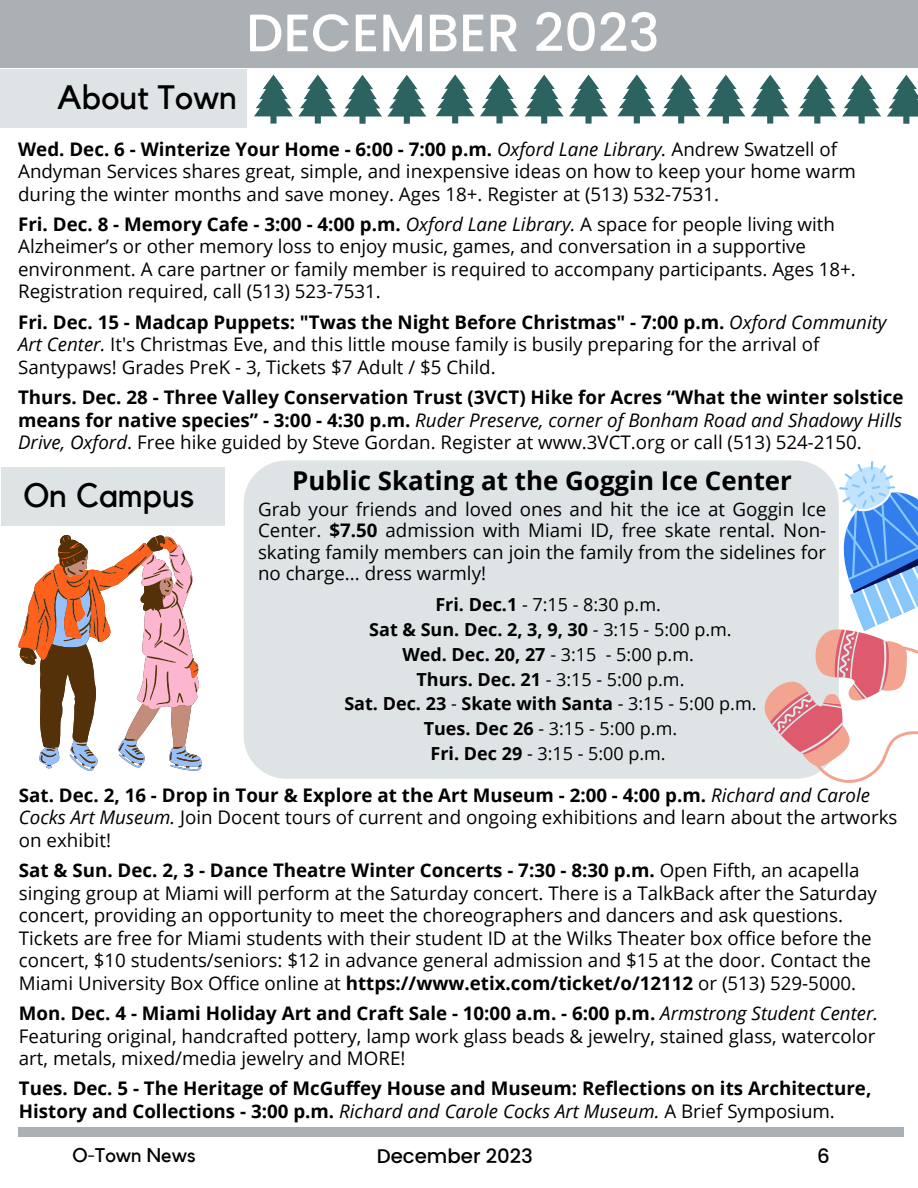
<style>
.page{position:relative;width:918px;height:1188px;background:#fff}
.page>*{position:absolute;margin:0;border:0;box-sizing:border-box;transform-origin:0 0}
.t1{font:500 52.65px "Poppins";color:#fff}
.t2{font:33.75px "Kollektif";color:#000}
.t3{font:700 25.95px "Open Sans";color:#000}
.t4{font:500 19.8px "Poppins";color:#000}
.t5{font:19.8px "Kollektif";color:#000}
.t6{font:18.75px/22.5px "Open Sans";color:#000}
.t7{font:700 18.75px/22.5px "Open Sans";color:#000}
.t8{font:18px "Open Sans";color:#000}
.t9{font:700 18px "Open Sans";color:#000}
.s1{font-weight:700}
.s2{font-style:italic}
.s3{font-weight:400;font-style:italic}
.s4{font-weight:400}
</style>
<div class="page">
<div style="left:1px;top:467px;width:224px;height:58px;background:#dee3e6"></div>
<div style="left:0;top:0;width:918px;height:68px;background:#abb0b4"></div>
<div style="left:19px;top:1127px;width:885px;height:10px;background:#abb0b4"></div>
<svg style="left:19px;top:535px;width:183px;height:236px"></svg>
<div style="left:244px;top:461px;width:595px;height:318px;background:#dee3e6;border-radius:43px"></div>
<div style="left:0;top:70px;width:246px;height:58px;background:#dee3e6"></div>
<svg style="left:761px;top:460px;width:157px;height:323px"></svg>
<svg style="left:254px;top:75px;width:83px;height:49px"></svg>
<svg style="left:343px;top:75px;width:83px;height:49px"></svg>
<svg style="left:436px;top:74px;width:83px;height:49px"></svg>
<svg style="left:525px;top:75px;width:83px;height:49px"></svg>
<svg style="left:617px;top:74px;width:39px;height:49px"></svg>
<svg style="left:662px;top:74px;width:83px;height:50px"></svg>
<svg style="left:751px;top:75px;width:39px;height:49px"></svg>
<svg style="left:798px;top:75px;width:83px;height:49px"></svg>
<svg style="left:887px;top:75px;width:31px;height:49px"></svg>
<p class="t2" style="left:57px;top:82px;width:182px">About Town</p>
<p class="t1" style="left:246px;top:-4px;width:415px">DECEMBER 2023</p>
<p class="t6" style="left:18px;top:137px;width:839px"><span class="s1">Wed. Dec. 6 - Winterize Your Home - 6:00 - 7:00 p.m.</span> <span class="s2">Oxford Lane Library.</span> Andrew Swatzell of<br>Andyman Services shares great, simple, and inexpensive ideas on how to keep your home warm during the winter months and save money. Ages 18+. Register at (513) 532-7531.</p>
<p class="t6" style="left:18px;top:212px;width:839px"><span class="s1">Fri. Dec. 8 - Memory Cafe - 3:00 - 4:00 p.m.</span> <span class="s2">Oxford Lane Library.</span> A space for people living with Alzheimer’s or other memory loss to enjoy music, games, and conversation in a supportive environment. A care partner or family member is required to accompany participants. Ages 18+.<br>Registration required, call (513) 523-7531.</p>
<p class="t6" style="left:18px;top:310px;width:870px"><span class="s1">Fri. Dec. 15 - Madcap Puppets: "Twas the Night Before Christmas" - 7:00 p.m.</span> <span class="s2">Oxford Community<br>Art Center.</span> It's Christmas Eve, and this little mouse family is busily preparing for the arrival of<br>Santypaws! Grades PreK - 3, Tickets $7 Adult / $5 Child.</p>
<p class="t7" style="left:18px;top:386px;width:887px;text-align:justify">Thurs. Dec. 28 - Three Valley Conservation Trust (3VCT) Hike for Acres “What the winter solstice means for native species” - 3:00 - 4:30 p.m. <span class="s3">Ruder Preserve, corner of Bonham Road and Shadowy Hills Drive, Oxford</span><span class="s4">. Free hike guided by Steve Gordan. Register at www.3VCT.org or call (513) 524-2150.</span></p>
<p class="t2" style="left:23px;top:479px;width:173px">On Campus</p>
<p class="t3" style="left:292px;top:462px;width:501px">Public Skating at the Goggin Ice Center</p>
<p class="t6" style="left:258px;top:498px;width:570px;line-height:21.1px;text-align:justify">Grab your friends and loved ones and hit the ice at Goggin Ice Center. <span class="s1">$7.50</span> admission with Miami ID, free skate rental. Non&shy;skating family members can join the family from the sidelines for no charge... dress warmly!</p>
<p class="t8" style="left:435px;top:592px;width:227px"><span class="s1">Fri. Dec.1</span> - 7:15 - 8:30 p.m.</p>
<p class="t9" style="left:369px;top:617px;width:364px">Sat &amp; Sun. Dec. 2, 3, 9, 30 <span class="s4">- 3:15 - 5:00 p.m.</span></p>
<p class="t8" style="left:402px;top:642px;width:293px"><span class="s1">Wed. Dec. 20, 27</span> - 3:15 - 5:00 p.m.</p>
<p class="t8" style="left:416px;top:666px;width:270px"><span class="s1">Thurs. Dec. 21</span> - 3:15 - 5:00 p.m.</p>
<p class="t9" style="left:344px;top:691px;width:414px">Sat. Dec. 23 <span class="s4">-</span> Skate with Santa <span class="s4">- 3:15 - 5:00 p.m.</span></p>
<p class="t8" style="left:424px;top:716px;width:255px"><span class="s1">Tues. Dec 26</span> - 3:15 - 5:00 p.m.</p>
<p class="t8" style="left:431px;top:741px;width:237px"><span class="s1">Fri. Dec 29</span> - 3:15 - 5:00 p.m.</p>
<p class="t6" style="left:19px;top:783px;width:880px"><span class="s1">Sat. Dec. 2, 16 - Drop in Tour &amp; Explore at the Art Museum - 2:00 - 4:00 p.m.</span> <span class="s2">Richard and Carole<br>Cocks Art Museum.</span> Join Docent tours of current and ongoing exhibitions and learn about the artworks on exhibit!</p>
<p class="t6" style="left:19px;top:859px;width:860px"><span class="s1">Sat &amp; Sun. Dec. 2, 3 - Dance Theatre Winter Concerts - 7:30 - 8:30 p.m.</span> Open Fifth, an acapella singing group at Miami will perform at the Saturday concert. There is a TalkBack after the Saturday concert, providing an opportunity to meet the choreographers and dancers and ask questions.<br>Tickets are free for Miami students with their student ID at the Wilks Theater box office before the concert, $10 students/seniors: $12 in advance general admission and $15 at the door. Contact the Miami University Box Office online at <span class="s1">https://www.etix.com/ticket/o/12112</span> or (513) 529-5000.</p>
<p class="t6" style="left:19px;top:1002px;width:861px"><span class="s1">Mon. Dec. 4 - Miami Holiday Art and Craft Sale - 10:00 a.m. - 6:00 p.m.</span> <span class="s2">Armstrong Student Center.<br></span>Featuring original, handcrafted pottery, lamp work glass beads &amp; jewelry, stained glass, watercolor art, metals, mixed/media jewelry and MORE!</p>
<p class="t7" style="left:19px;top:1077px;width:854px">Tues. Dec. 5 - The Heritage of McGuffey House and Museum: Reflections on its Architecture,<br>History and Collections - 3:00 p.m. <span class="s3">Richard and Carole Cocks Art Museum.</span> <span class="s4">A Brief Symposium.</span></p>
<p class="t5" style="left:72px;top:1146px;width:125px">O-Town News</p>
<p class="t4" style="left:377px;top:1142px;width:158px">December 2023</p>
<p class="t4" style="left:817px;top:1142px;width:14px">6</p>
</div>
